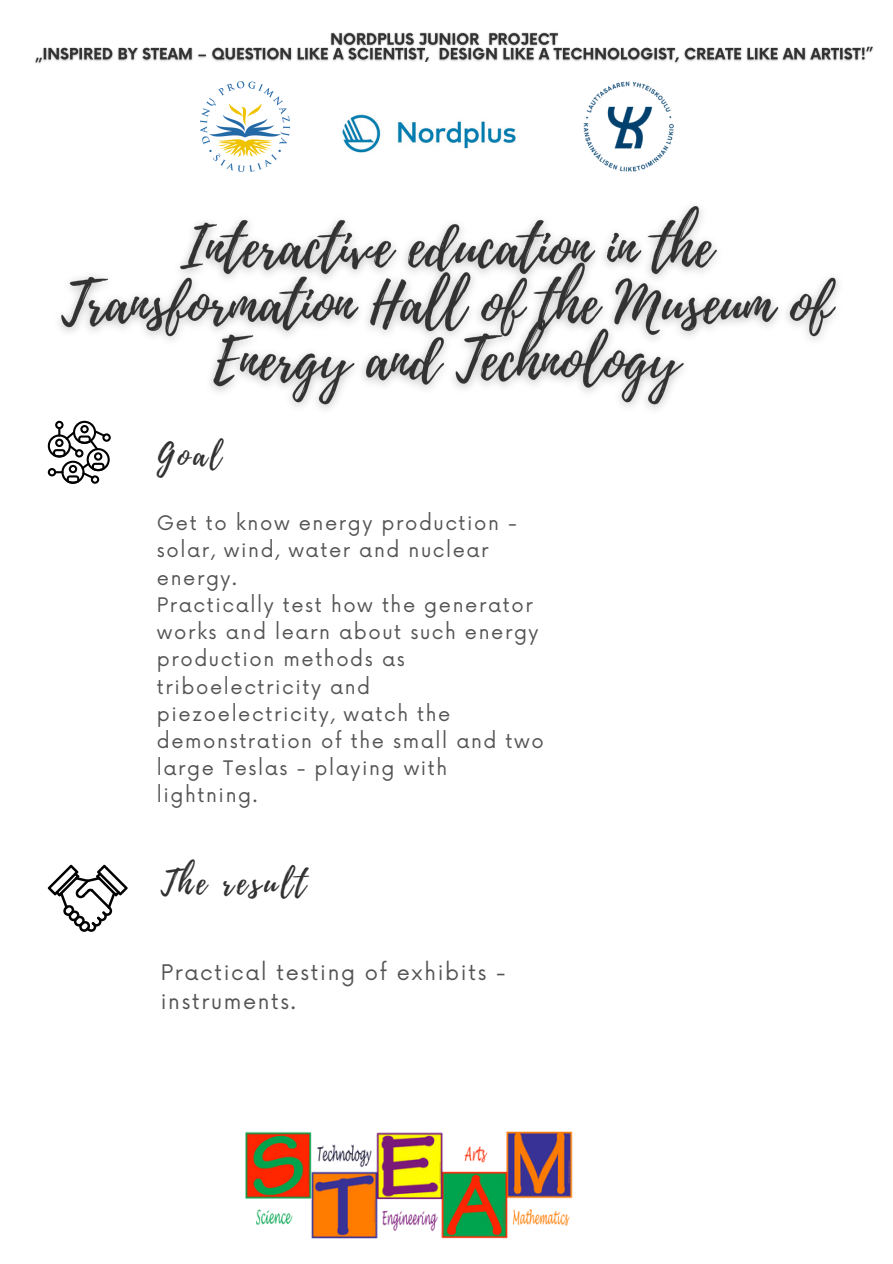
<style>
.page{position:relative;width:893px;height:1264px;background:#fff}
.page>*{position:absolute;margin:0;border:0;box-sizing:border-box;transform-origin:0 0}
.t1{font:33px "Playlist Script";letter-spacing:.1em;color:#323232}
.t2{font:31.5px "Playlist Script";color:#323232}
.t3{font:21px/29.2px "Now";letter-spacing:.08em;color:#545454}
.t4{font:19.5px/27.2px "Now";letter-spacing:.08em;color:#545454}
</style>
<div class="page">
<img style="left:35px;top:32px;width:838px;height:32px">
<img style="left:200px;top:81px;width:89px;height:90px">
<img style="left:583px;top:81px;width:91px;height:91px">
<img style="left:318px;top:63px;width:230px;height:90px">
<svg style="left:48px;top:421px;width:63px;height:63px"></svg>
<svg style="left:48px;top:864px;width:80px;height:67px"></svg>
<img style="left:245px;top:1131px;width:328px;height:107px">
<img style="left:58px;top:206px;width:781px;height:215px">
<p class="t2" style="left:157px;top:433px;width:66px">Goal</p>
<p class="t4" style="left:157px;top:510px;width:361px">Get to know energy production - solar, wind, water and nuclear energy.</p>
<p class="t4" style="left:157px;top:592px;width:388px">Practically test how the generator works and learn about such energy production methods as triboelectricity and piezoelectricity, watch the demonstration of the small and two large Teslas - playing with lightning.</p>
<p class="t1" style="left:161px;top:859px;width:146px">The result</p>
<p class="t3" style="left:161px;top:958px;width:346px">Practical testing of exhibits - instruments.</p>
</div>
